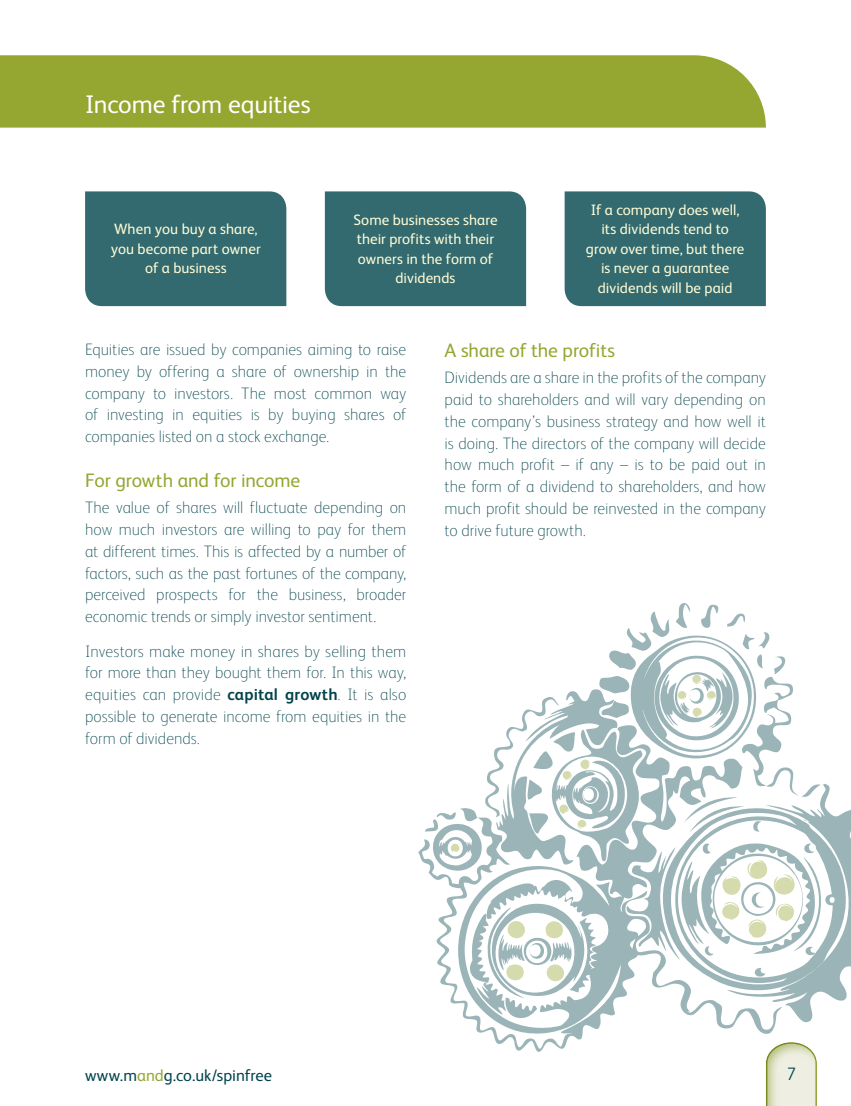
<style>
.page{position:relative;width:851px;height:1106px;background:#fff}
.page>*{position:absolute;margin:0;border:0;box-sizing:border-box;transform-origin:0 0}
.Page_-_Main_title{font:25.5px "FS Albert";letter-spacing:-.01em;color:#fff}
.Subheading{font:19.5px "FS Albert";letter-spacing:-.005em;color:#95a631}
.t1{font:300 18px "FS Albert";color:#00444c}
.Body_Copy{font:100 16.5px/21.8px "FS Albert";color:#00444c;text-align:justify}
.t2{font:16.5px "FS Albert";color:#00444c}
.Body_Copy-2{font:15px/19.5px "FS Albert";letter-spacing:.005em;color:#fffcd5;text-align:center}
.s1{font-weight:700}
.s2{color:#95a631}
</style>
<div class="page">
<div style="left:0;top:55px;width:765px;height:73px;background:#95a631"></div>
<div style="left:763px;top:1040px;width:54px;height:66px;background:#95a631;opacity:.6"></div>
<div style="left:85px;top:191px;width:201px;height:115px;background:#336a70"></div>
<div style="left:325px;top:191px;width:201px;height:115px;background:#336a70"></div>
<div style="left:564px;top:191px;width:201px;height:115px;background:#336a70"></div>
<svg style="left:418px;top:603px;width:432px;height:449px"></svg>
<svg style="left:718px;top:857px;width:77px;height:82px"></svg>
<svg style="left:677px;top:674px;width:39px;height:43px"></svg>
<svg style="left:562px;top:770px;width:10px;height:10px"></svg>
<svg style="left:579px;top:759px;width:11px;height:10px"></svg>
<svg style="left:557px;top:804px;width:12px;height:10px"></svg>
<svg style="left:449px;top:843px;width:10px;height:9px"></svg>
<svg style="left:577px;top:819px;width:10px;height:10px"></svg>
<svg style="left:506px;top:964px;width:18px;height:19px"></svg>
<svg style="left:507px;top:919px;width:21px;height:21px"></svg>
<svg style="left:544px;top:918px;width:19px;height:20px"></svg>
<svg style="left:543px;top:962px;width:21px;height:20px"></svg>
<p class="Page_-_Main_title" style="left:85px;top:90px;width:227px">Income from equities</p>
<p class="Body_Copy-2" style="left:111px;top:219px;width:151px">When you buy a share, you become part owner of a business</p>
<p class="Body_Copy-2" style="left:353px;top:210px;width:146px">Some businesses share their profits with their owners in the form of dividends</p>
<p class="Body_Copy-2" style="left:586px;top:200px;width:160px">If a company does well, its dividends tend to grow over time, but there is never a guarantee dividends will be paid</p>
<p class="Body_Copy" style="left:85px;top:338px;width:323px">Equities are issued by companies aiming to raise money by offering a share of ownership in the company to investors. The most common way of investing in equities is by buying shares of companies listed on a stock exchange.</p>
<p class="Subheading" style="left:85px;top:470px;width:217px">For growth and for income</p>
<p class="Body_Copy" style="left:85px;top:497px;width:323px">The value of shares will fluctuate depending on how much investors are willing to pay for them at different times. This is affected by a number of factors, such as the past fortunes of the company, perceived prospects for the business, broader economic trends or simply investor sentiment.</p>
<p class="Body_Copy" style="left:85px;top:640px;width:323px">Investors make money in shares by selling them for more than they bought them for. In this way, equities can provide <span class="s1">capital growth</span>. It is also possible to generate income from equities in the form of dividends.</p>
<p class="Subheading" style="left:444px;top:340px;width:172px">A share of the profits</p>
<p class="Body_Copy" style="left:444px;top:367px;width:323px">Dividends are a share in the profits of the company paid to shareholders and will vary depending on the company’s business strategy and how well it is doing. The directors of the company will decide how much profit – if any – is to be paid out in the form of a dividend to shareholders, and how much profit should be reinvested in the company to drive future growth.</p>
<p class="t2" style="left:85px;top:1065px;width:188px">www.m<span class="s2">and</span>g.co.uk/spinfree</p>
<p class="t1" style="left:786px;top:1064px;width:11px">7</p>
</div>
